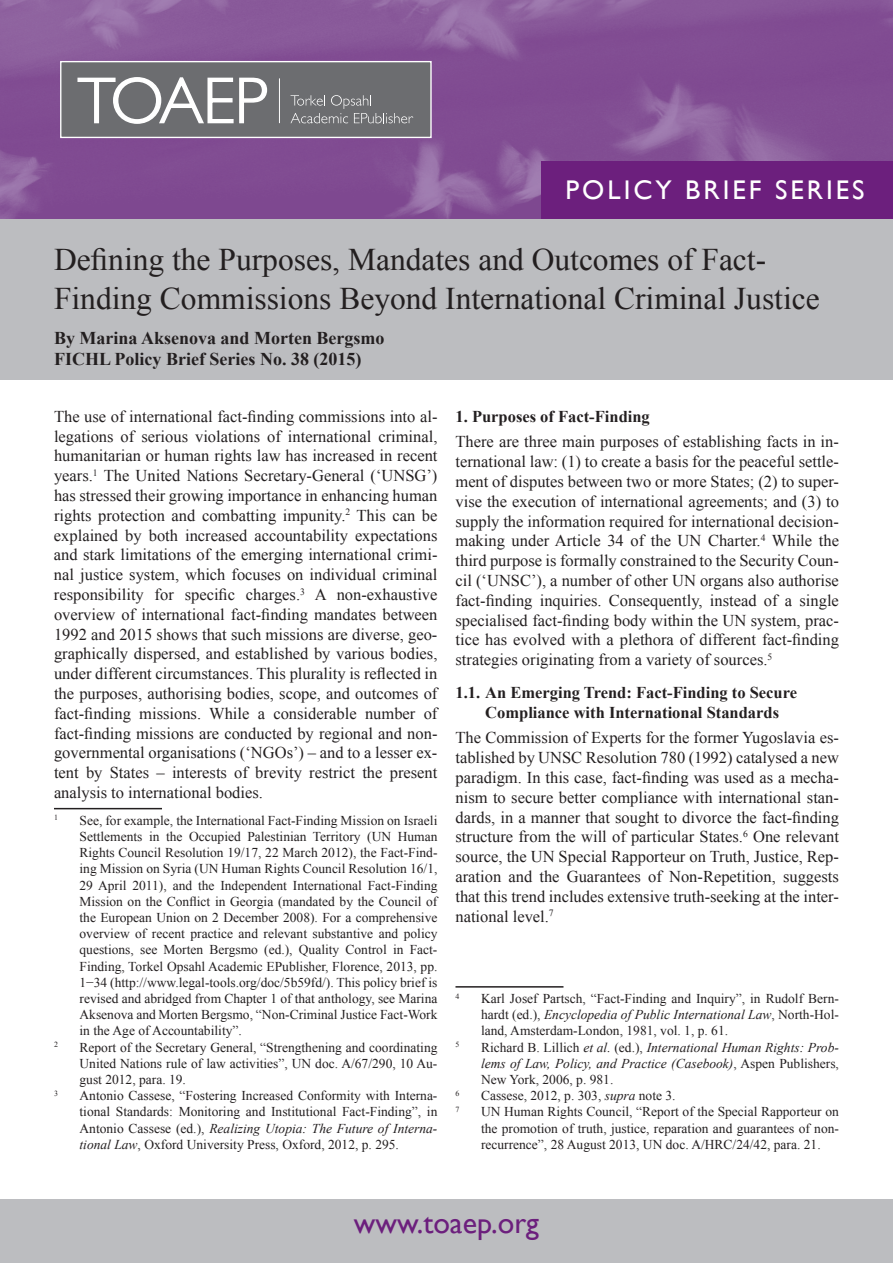
<style>
.page{position:relative;width:893px;height:1263px;background:#fff}
.page>*{position:absolute;margin:0;border:0;box-sizing:border-box;transform-origin:0 0}
.t1{font:31.5px/39px "Times New Roman";color:#231f20}
.t2{font:30px "Gill Sans";color:#6c1f7d}
.t3{font:27px "Gill Sans";letter-spacing:.11em;color:#fff}
.t4{font:700 18px/21.6px "Times New Roman";color:#231f20}
.t5{font:16.5px/19.8px "Times New Roman";color:#231f20;text-align:justify}
.t6{font:700 16.5px/19.8px "Times New Roman";color:#231f20}
.t7{font:13.5px/16.2px "Times New Roman";color:#231f20;text-align:justify}
.t8{font:italic 13.5px/16.2px "Times New Roman";color:#231f20;text-align:justify}
.t9{font:7.8px "Times New Roman";color:#231f20}
.s1{font-style:italic}
.s2{font-style:normal}
</style>
<div class="page">
<div style="left:0;top:211px;width:893px;height:168px;background:#bcbdc0"></div>
<img style="left:0;top:0;width:893px;height:218px">
<div style="left:541px;top:161px;width:352px;height:57px;background:#6c1f7d"></div>
<div style="left:0;top:1199px;width:893px;height:64px;background:#bcbdc0"></div>
<svg style="left:62px;top:63px;width:368px;height:73px;background:#7c7d7f"></svg>
<hr style="left:279px;top:78px;width:1px;height:45px;background:#fff">
<div style="left:60px;top:61px;width:372px;height:77px;border:1px solid #fff"></div>
<hr style="left:54px;top:808px;width:108px;height:1px;background:#231f20">
<hr style="left:455px;top:986px;width:108px;height:1px;background:#231f20">
<h3 class="t3" style="left:566px;top:174px;width:301px">POLICY BRIEF SERIES</h3>
<h1 class="t1" style="left:54px;top:239px;width:767px">Defining the Purposes, Mandates and Outcomes of Fact-<br>Finding Commissions Beyond International Criminal Justice</h1>
<p class="t4" style="left:54px;top:327px;width:332px">By Marina Aksenova and Morten Bergsmo<br>FICHL Policy Brief Series No. 38 (2015)</p>
<p class="t5" style="left:54px;top:406px;width:385px">The use of international fact-finding commissions into al&shy;legations of serious violations of international criminal, humanitarian or human rights law has increased in recent years.<sup>1</sup> The United Nations Secretary-General (‘UNSG’) has stressed their growing importance in enhancing human rights protection and combatting impunity.<sup>2</sup> This can be explained by both increased accountability expectations and stark limitations of the emerging international crimi&shy;nal justice system, which focuses on individual criminal responsibility for specific charges.<sup>3</sup> A non-exhaustive overview of international fact-finding mandates between 1992 and 2015 shows that such missions are diverse, geo&shy;graphically dispersed, and established by various bodies, under different circumstances. This plurality is reflected in the purposes, authorising bodies, scope, and outcomes of fact-finding missions. While a considerable number of fact-finding missions are conducted by regional and non&shy;governmental organisations (‘NGOs’) – and to a lesser ex&shy;tent by States – interests of brevity restrict the present analysis to international bodies.</p>
<p class="t9" style="left:54px;top:812px;width:5px">1</p>
<p class="t7" style="left:80px;top:812px;width:359px">See, for example, the International Fact-Finding Mission on Israeli Settlements in the Occupied Palestinian Territory (UN Human Rights Council Resolution 19/17, 22 March 2012), the Fact-Find&shy;ing Mission on Syria (UN Human Rights Council Resolution 16/1, 29 April 2011), and the Independent International Fact-Finding Mission on the Conflict in Georgia (mandated by the Council of the European Union on 2 December 2008). For a comprehensive overview of recent practice and relevant substantive and policy questions, see Morten Bergsmo (ed.), Quality Control in Fact-Finding, Torkel Opsahl Academic EPublisher, Florence, 2013, pp.<br>1−34 (http://www.legal-tools.org/doc/5b59fd/). This policy brief is revised and abridged from Chapter 1 of that anthology, see Marina Aksenova and Morten Bergsmo, “Non-Criminal Justice Fact-Work in the Age of Accountability”.</p>
<p class="t9" style="left:54px;top:1039px;width:5px">2</p>
<p class="t7" style="left:80px;top:1039px;width:359px">Report of the Secretary General, “Strengthening and coordinating United Nations rule of law activities”, UN doc. A/67/290, 10 Au&shy;gust 2012, para. 19.</p>
<p class="t9" style="left:54px;top:1088px;width:5px">3</p>
<p class="t7" style="left:80px;top:1087px;width:359px">Antonio Cassese, “Fostering Increased Conformity with Interna&shy;tional Standards: Monitoring and Institutional Fact-Finding”, in Antonio Cassese (ed.), <span class="s1">Realizing Utopia: The Future of Interna&shy;tional Law</span>, Oxford University Press, Oxford, 2012, p. 295.</p>
<p class="t6" style="left:455px;top:406px;width:196px">1. Purposes of Fact-Finding</p>
<p class="t5" style="left:455px;top:432px;width:385px">There are three main purposes of establishing facts in in&shy;ternational law: (1) to create a basis for the peaceful settle&shy;ment of disputes between two or more States; (2) to super&shy;vise the execution of international agreements; and (3) to supply the information required for international decision&shy;making under Article 34 of the UN Charter.<sup>4</sup> While the third purpose is formally constrained to the Security Coun&shy;cil (‘UNSC’), a number of other UN organs also authorise fact-finding inquiries. Consequently, instead of a single specialised fact-finding body within the UN system, prac&shy;tice has evolved with a plethora of different fact-finding strategies originating from a variety of sources.<sup>5</sup></p>
<p class="t6" style="left:485px;top:682px;width:313px;text-indent:-30px">1.1. An Emerging Trend: Fact-Finding to Secure<br>Compliance with International Standards</p>
<p class="t5" style="left:455px;top:728px;width:385px">The Commission of Experts for the former Yugoslavia es&shy;tablished by UNSC Resolution 780 (1992) catalysed a new paradigm. In this case, fact-finding was used as a mecha&shy;nism to secure better compliance with international stan&shy;dards, in a manner that sought to divorce the fact-finding structure from the will of particular States.<sup>6</sup> One relevant source, the UN Special Rapporteur on Truth, Justice, Rep&shy;aration and the Guarantees of Non-Repetition, suggests that this trend includes extensive truth-seeking at the inter&shy;national level.<sup>7</sup></p>
<p class="t9" style="left:455px;top:991px;width:5px">4</p>
<p class="t7" style="left:481px;top:990px;width:359px">Karl Josef Partsch, “Fact-Finding and Inquiry”, in Rudolf Bern&shy;hardt (ed.), <span class="s1">Encyclopedia of Public International Law</span>, North-Hol&shy;land, Amsterdam-London, 1981, vol. 1, p. 61.</p>
<p class="t9" style="left:455px;top:1039px;width:5px">5</p>
<p class="t8" style="left:481px;top:1039px;width:359px"><span class="s2">Richard B. Lillich</span> et al. <span class="s2">(ed.),</span> International Human Rights: Prob&shy;lems of Law, Policy, and Practice (Casebook)<span class="s2">, Aspen Publishers, New York, 2006, p. 981.</span></p>
<p class="t9" style="left:455px;top:1088px;width:5px">6</p>
<p class="t7" style="left:481px;top:1087px;width:196px">Cassese, 2012, p. 303, <span class="s1">supra</span> note 3.</p>
<p class="t9" style="left:455px;top:1104px;width:5px">7</p>
<p class="t7" style="left:481px;top:1104px;width:359px">UN Human Rights Council, “Report of the Special Rapporteur on the promotion of truth, justice, reparation and guarantees of non&shy;recurrence”, 28 August 2013, UN doc. A/HRC/24/42, para. 21.</p>
<h2 class="t2" style="left:354px;top:1205px;width:187px">www.toaep.org</h2>
</div>
